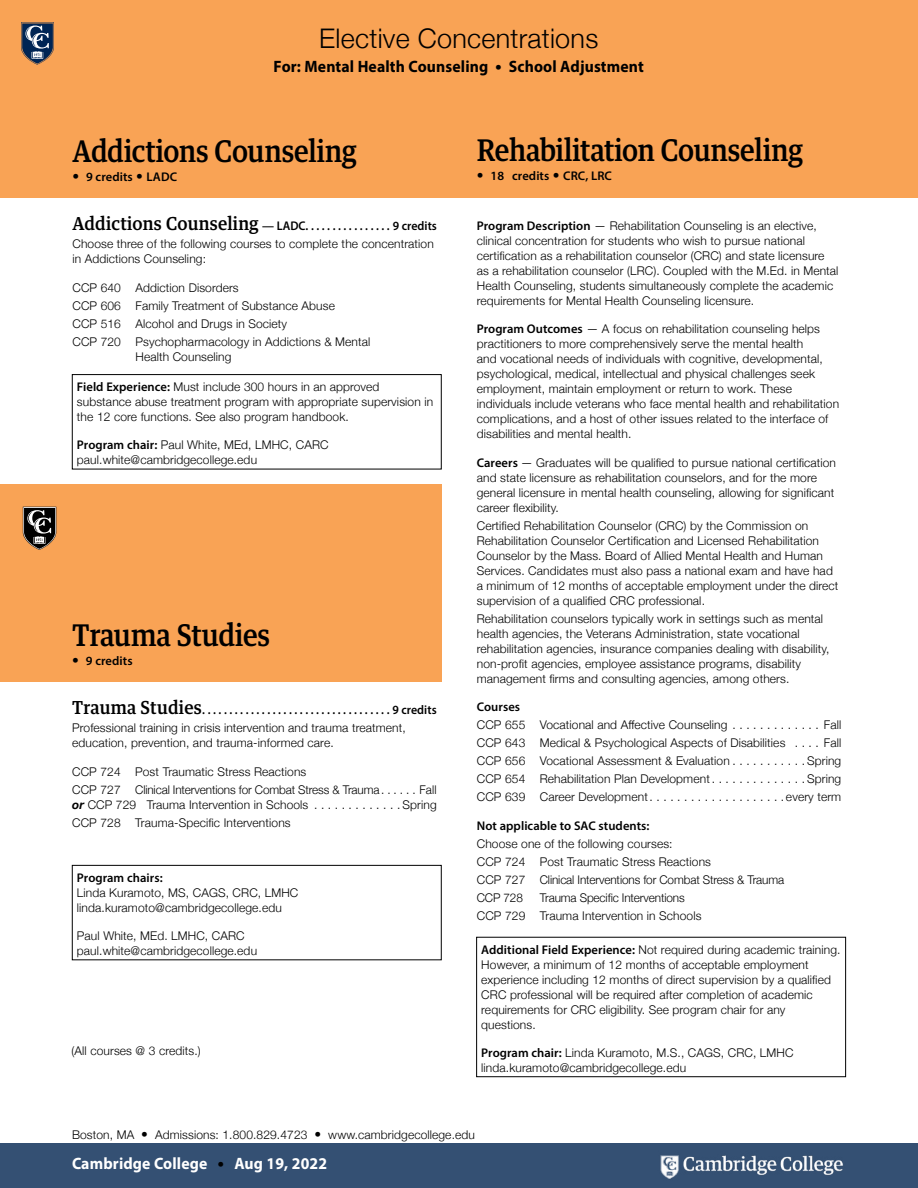
<style>
.page{position:relative;width:918px;height:1188px;background:#fff}
.page>*{position:absolute;margin:0;border:0;box-sizing:border-box;transform-origin:0 0}
.cht_h1-egypt{font:500 30px "Guardian Text Egyp";letter-spacing:-.01em;color:#000;scale:.9 1}
.t1{font:300 27px "Helvetica Neue";letter-spacing:.01em;color:#000}
.t2{font:700 16.5px "Myriad Pro";letter-spacing:.01em;color:#000;scale:.95 1}
.t3{font:700 16.5px "Myriad Pro";letter-spacing:.01em;color:#fff;scale:.95 1}
.txt-2{font:600 12.6px "Myriad Pro";letter-spacing:.005em;color:#000;scale:.95 1}
.txt-0{font:600 12.6px "Myriad Pro";letter-spacing:.005em;color:#000}
.txt-2-2{font:600 12.6px "Myriad Pro";letter-spacing:.005em;color:#000}
.txt-9{font:600 12.6px "Myriad Pro";letter-spacing:.005em;color:#000}
.txt-2_b{font:600 12.6px "Myriad Pro";letter-spacing:.005em;color:#000}
.txt-9-2{font:300 12px/15px "Helvetica Neue";letter-spacing:.01em;color:#000}
.txt-2-3{font:300 12px/15px "Helvetica Neue";letter-spacing:.01em;color:#000}
.txt-2-4{font:300 12px "Helvetica Neue";letter-spacing:-.01em;color:#000}
.s1{font-family:"Helvetica Neue";font-weight:300;font-size:13.5px}
.s2{font-family:"Guardian Text Egyp";font-weight:500;font-size:18px}
.s3{font-family:"Myriad Pro";font-weight:600;font-size:12.6px}
.s4{font-weight:700;font-style:italic}
.s5{font-size:13.5px}
.s6{font-family:"Helvetica Neue";font-weight:300;font-size:13.5px;color:#000}
</style>
<div class="page">
<div style="left:0;top:0;width:918px;height:198px;background:#f9a355"></div>
<svg style="left:21px;top:22px;width:33px;height:43px"></svg>
<div style="left:0;top:1143px;width:918px;height:45px;background:#345073"></div>
<img style="left:660px;top:1155px;width:183px;height:24px">
<div style="left:0;top:484px;width:441px;height:198px;background:#f9a355"></div>
<svg style="left:23px;top:507px;width:34px;height:43px"></svg>
<div style="left:476px;top:937px;width:370px;height:140px;border:1px solid #000"></div>
<div style="left:72px;top:865px;width:369px;height:95px;border:1px solid #000"></div>
<div style="left:72px;top:374px;width:369px;height:95px;border:1px solid #000"></div>
<p class="t1" style="left:319px;top:17px;width:281px">Elective Concentrations</p>
<p class="t2" style="left:274px;top:56px;width:391px">For: Mental Health Counseling <span class="s1">•</span> School Adjustment</p>
<p class="cht_h1-egypt" style="left:72px;top:126px;width:318px">Addictions Counseling</p>
<p class="txt-0" style="left:72px;top:169px;width:106px"><span class="s1">•</span> 9 credits <span class="s1">•</span> LADC</p>
<p class="txt-2" style="left:72px;top:218px;width:385px"><span class="s2">Addictions Counseling</span> — LADC. . . . . . . . . . . . . . . . 9 credits</p>
<p class="txt-9-2" style="left:72px;top:235px;width:363px">Choose three of the following courses to complete the concentration in Addictions Counseling:</p>
<p class="txt-2-3" style="left:72px;top:279px;width:168px">CCP 640 Addiction Disorders</p>
<p class="txt-2-3" style="left:72px;top:297px;width:264px">CCP 606 Family Treatment of Substance Abuse</p>
<p class="txt-2-3" style="left:72px;top:315px;width:216px">CCP 516 Alcohol and Drugs in Society</p>
<p class="txt-9-2" style="left:135px;top:333px;width:236px;text-indent:-63px">CCP 720 Psychopharmacology in Addictions &amp; Mental<br>Health Counseling</p>
<p class="txt-9-2" style="left:77px;top:378px;width:358px"><span class="s3">Field Experience:</span> Must include 300 hours in an approved substance abuse treatment program with appropriate supervision in the 12 core functions. See also program handbook.</p>
<p class="txt-9-2" style="left:77px;top:437px;width:253px"><span class="s3">Program chair:</span> Paul White, MEd, LMHC, CARC paul.white@cambridgecollege.edu</p>
<p class="cht_h1-egypt" style="left:72px;top:610px;width:221px">Trauma Studies</p>
<p class="txt-0" style="left:72px;top:653px;width:62px"><span class="s1">•</span> 9 credits</p>
<p class="txt-2" style="left:72px;top:702px;width:141px"><span class="s2">Trauma Studies</span>....................................</p>
<p class="txt-2" style="left:392px;top:702px;width:48px">9 credits</p>
<p class="txt-9-2" style="left:72px;top:720px;width:335px">Professional training in crisis intervention and trauma treatment, education, prevention, and trauma-informed care.</p>
<p class="txt-2-3" style="left:72px;top:763px;width:236px">CCP 724 Post Traumatic Stress Reactions</p>
<p class="txt-2-4" style="left:72px;top:780px;width:312px">CCP 727 Clinical Interventions for Combat Stress &amp; Trauma.......</p>
<p class="txt-2-3" style="left:420px;top:781px;width:19px">Fall</p>
<p class="txt-2-3" style="left:72px;top:796px;width:245px"><span class="s4">or</span> CCP 729 Trauma Intervention in Schools .............</p>
<p class="txt-2-3" style="left:403px;top:796px;width:36px">Spring</p>
<p class="txt-9-2" style="left:72px;top:814px;width:220px">CCP 728 Trauma-Specific Interventions</p>
<p class="txt-9" style="left:77px;top:869px;width:87px">Program chairs:</p>
<p class="txt-9-2" style="left:77px;top:884px;width:223px">Linda Kuramoto, MS, CAGS, CRC, LMHC linda.kuramoto@cambridgecollege.edu</p>
<p class="txt-9-2" style="left:77px;top:928px;width:182px">Paul White, MEd. LMHC, CARC paul.white@cambridgecollege.edu</p>
<p class="txt-9-2" style="left:72px;top:1042px;width:131px">(All courses @ 3 credits.)</p>
<p class="cht_h1-egypt" style="left:477px;top:125px;width:364px">Rehabilitation Counseling</p>
<p class="txt-0" style="left:477px;top:168px;width:137px"><span class="s1">•</span> 18 credits <span class="s1">•</span> CRC, LRC</p>
<p class="txt-9-2" style="left:477px;top:217px;width:363px"><span class="s3">Program Description</span> — Rehabilitation Counseling is an elective, clinical concentration for students who wish to pursue national certification as a rehabilitation counselor (CRC) and state licensure as a rehabilitation counselor (LRC). Coupled with the M.Ed. in Mental Health Counseling, students simultaneously complete the academic requirements for Mental Health Counseling licensure.</p>
<p class="txt-9-2" style="left:477px;top:321px;width:364px"><span class="s3">Program Outcomes</span> — A focus on rehabilitation counseling helps practitioners to more comprehensively serve the mental health<br>and vocational needs of individuals with cognitive, developmental, psychological, medical, intellectual and physical challenges seek employment, maintain employment or return to work. These individuals include veterans who face mental health and rehabilitation complications, and a host of other issues related to the interface of disabilities and mental health.</p>
<p class="txt-2-3" style="left:477px;top:454px;width:361px"><span class="s3">Careers</span> — Graduates will be qualified to pursue national certification and state licensure as rehabilitation counselors, and for the more general licensure in mental health counseling, allowing for significant career flexibility.</p>
<p class="txt-2-3" style="left:477px;top:517px;width:363px">Certified Rehabilitation Counselor (CRC) by the Commission on Rehabilitation Counselor Certification and Licensed Rehabilitation Counselor by the Mass. Board of Allied Mental Health and Human Services. Candidates must also pass a national exam and have had a minimum of 12 months of acceptable employment under the direct supervision of a qualified CRC professional.</p>
<p class="txt-9-2" style="left:477px;top:610px;width:354px">Rehabilitation counselors typically work in settings such as mental health agencies, the Veterans Administration, state vocational rehabilitation agencies, insurance companies dealing with disability, non-profit agencies, employee assistance programs, disability management firms and consulting agencies, among others.</p>
<p class="txt-2_b" style="left:477px;top:699px;width:45px">Courses</p>
<p class="txt-2-3" style="left:477px;top:717px;width:259px">CCP 655 Vocational and Affective Counseling ..............</p>
<p class="txt-2-3" style="left:824px;top:717px;width:19px">Fall</p>
<p class="txt-2-3" style="left:477px;top:735px;width:319px">CCP 643 Medical &amp; Psychological Aspects of Disabilities .....</p>
<p class="txt-2-3" style="left:824px;top:735px;width:19px">Fall</p>
<p class="txt-2-3" style="left:477px;top:753px;width:258px">CCP 656 Vocational Assessment &amp; Evaluation...........</p>
<p class="txt-2-3" style="left:807px;top:753px;width:36px">Spring</p>
<p class="txt-2-3" style="left:477px;top:771px;width:238px">CCP 654 Rehabilitation Plan Development..............</p>
<p class="txt-2-3" style="left:807px;top:771px;width:36px">Spring</p>
<p class="txt-9-2" style="left:477px;top:789px;width:176px">CCP 639 Career Development....................</p>
<p class="txt-9-2" style="left:786px;top:789px;width:57px">every term</p>
<p class="txt-2-2" style="left:477px;top:817px;width:174px">Not applicable to SAC students:</p>
<p class="txt-2-3" style="left:477px;top:835px;width:197px">Choose one of the following courses:</p>
<p class="txt-2-3" style="left:477px;top:853px;width:236px">CCP 724 Post Traumatic Stress Reactions</p>
<p class="txt-2-4" style="left:477px;top:870px;width:309px">CCP 727 Clinical Interventions for Combat Stress &amp; Trauma</p>
<p class="txt-2-3" style="left:477px;top:889px;width:48px">CCP 728</p>
<p class="txt-2-4" style="left:540px;top:888px;width:146px">Trauma Specific Interventions</p>
<p class="txt-2-3" style="left:477px;top:907px;width:226px">CCP 729 Trauma Intervention in Schools</p>
<p class="txt-9-2" style="left:481px;top:941px;width:361px"><span class="s3">Additional Field Experience:</span> Not required during academic training.<br>However, a minimum of 12 months of acceptable employment experience including 12 months of direct supervision by a qualified CRC professional will be required after completion of academic requirements for CRC eligibility. See program chair for any questions.</p>
<p class="txt-9-2" style="left:481px;top:1044px;width:314px"><span class="s3">Program chair:</span> Linda Kuramoto, M.S., CAGS, CRC, LMHC linda.kuramoto@cambridgecollege.edu</p>
<p class="txt-9-2" style="left:72px;top:1126px;width:404px">Boston, MA <span class="s5">•</span> Admissions: 1.800.829.4723 <span class="s5">•</span> www.cambridgecollege.edu</p>
<h3 class="t3" style="left:72px;top:1153px;width:270px">Cambridge College <span class="s6">•</span> Aug 19, 2022</h3>
</div>
